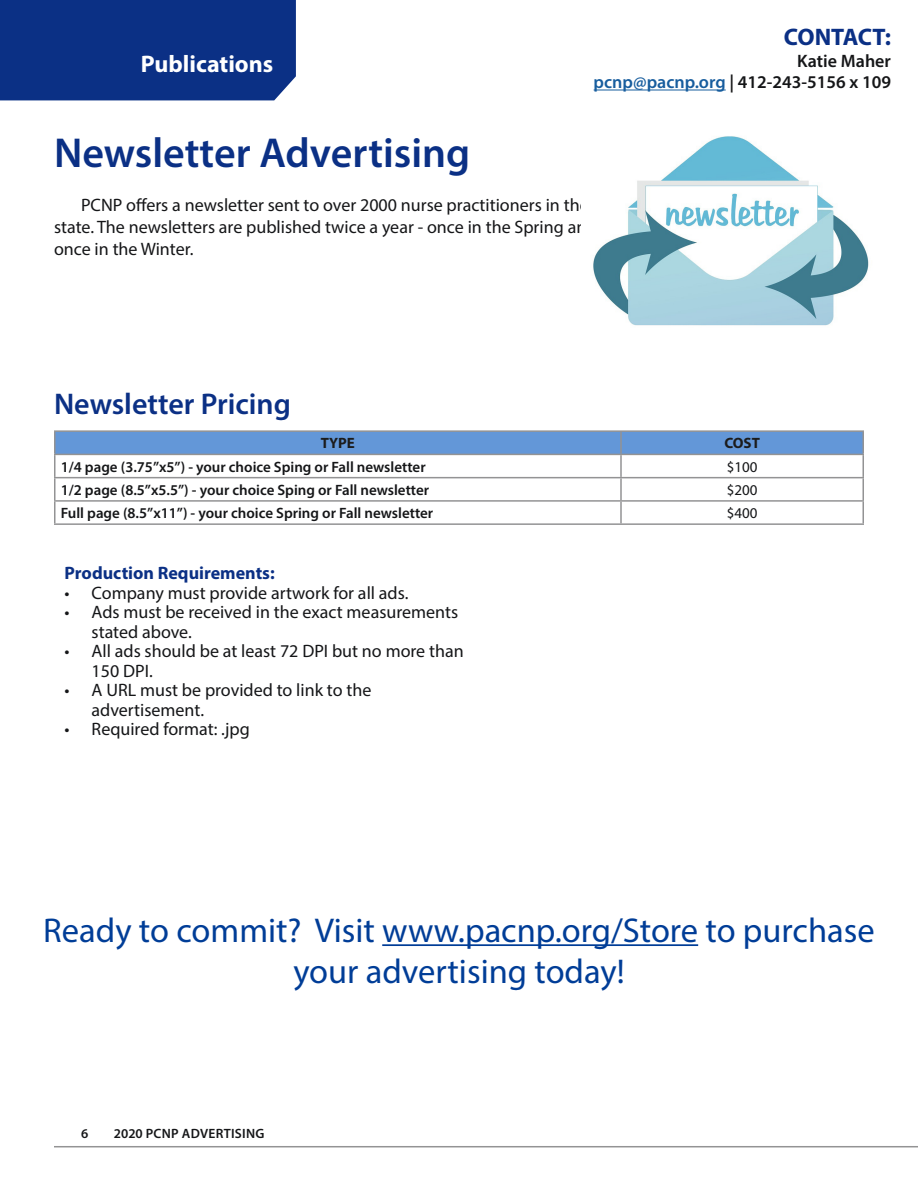
<style>
.page{position:relative;width:918px;height:1188px;background:#fff}
.page>*{position:absolute;margin:0;border:0;box-sizing:border-box;transform-origin:0 0}
.t1{font:600 42px "Myriad Pro";color:#0b3085}
.t2{font:34.5px/41.4px "Myriad Pro";color:#003d97;text-align:center}
.t3{font:600 30px "Myriad Pro";color:#0b3085}
.t4{font:700 24px "Myriad Pro";color:#fff}
.t5{font:700 24px "Myriad Pro";letter-spacing:-.01em;color:#0b3085}
.t6{font:18px/19.5px "Myriad Pro";color:#151618}
.t7{font:600 18px "Myriad Pro";color:#151618}
.t8{font:700 18px "Myriad Pro";color:#0b3085}
.t9{font:600 15px "Myriad Pro";color:#151618}
.t10{font:15px "Myriad Pro";color:#151618}
.t11{font:700 15px "Myriad Pro";color:#1c1c1c}
.t12{font:600 13.5px "Myriad Pro";letter-spacing:.02em;color:#151618}
.s1{color:#175d9e}
</style>
<div class="page">
<hr style="left:54px;top:1146px;width:864px;height:1px;background:#939394">
<hr style="left:594px;top:90px;width:132px;height:1px;background:#175d9e">
<div style="left:56px;top:432px;width:806px;height:22px;background:#6397d8"></div>
<hr style="left:54px;top:430px;width:567px;height:2px;background:#939394">
<hr style="left:54px;top:432px;width:2px;height:22px;background:#939394">
<hr style="left:54px;top:454px;width:567px;height:1px;background:#939394">
<hr style="left:54px;top:455px;width:2px;height:22px;background:#939394">
<hr style="left:54px;top:477px;width:567px;height:1px;background:#939394">
<hr style="left:54px;top:478px;width:2px;height:22px;background:#939394">
<hr style="left:54px;top:502px;width:2px;height:21px;background:#939394">
<hr style="left:54px;top:500px;width:567px;height:2px;background:#939394">
<hr style="left:54px;top:523px;width:567px;height:2px;background:#939394">
<hr style="left:621px;top:430px;width:243px;height:2px;background:#939394">
<hr style="left:620px;top:432px;width:2px;height:22px;background:#939394">
<hr style="left:862px;top:432px;width:2px;height:22px;background:#939394">
<hr style="left:621px;top:454px;width:243px;height:1px;background:#939394">
<hr style="left:620px;top:455px;width:2px;height:22px;background:#939394">
<hr style="left:862px;top:455px;width:2px;height:22px;background:#939394">
<hr style="left:620px;top:478px;width:2px;height:22px;background:#939394">
<hr style="left:620px;top:502px;width:2px;height:21px;background:#939394">
<hr style="left:621px;top:477px;width:243px;height:1px;background:#939394">
<hr style="left:862px;top:478px;width:2px;height:22px;background:#939394">
<hr style="left:862px;top:502px;width:2px;height:21px;background:#939394">
<hr style="left:621px;top:500px;width:243px;height:2px;background:#939394">
<hr style="left:621px;top:523px;width:243px;height:2px;background:#939394">
<div style="left:0;top:0;width:296px;height:100px;background:#0b3085"></div>
<div style="left:35px;top:54px;width:238px;height:20px;background:#0b3085"></div>
<img style="left:593px;top:136px;width:276px;height:190px">
<hr style="left:382px;top:944px;width:316px;height:2px;background:#003d97">
<p class="t4" style="left:141px;top:48px;width:134px">Publications</p>
<p class="t5" style="left:784px;top:21px;width:109px">CONTACT:</p>
<p class="t7" style="left:797px;top:49px;width:95px">Katie Maher</p>
<p class="t7" style="left:594px;top:71px;width:299px"><span class="s1">pcnp@pacnp.org</span> | 412-243-5156 x 109</p>
<p class="t1" style="left:54px;top:126px;width:418px">Newsletter Advertising</p>
<p class="t6" style="left:54px;top:194px;width:544px;line-height:21.6px;text-indent:27px">PCNP offers a newsletter sent to over 2000 nurse practitioners in the state. The newsletters are published twice a year - once in the Spring and once in the Winter.</p>
<p class="t3" style="left:54px;top:385px;width:238px">Newsletter Pricing</p>
<p class="t11" style="left:321px;top:434px;width:35px">TYPE</p>
<p class="t11" style="left:724px;top:434px;width:37px">COST</p>
<p class="t9" style="left:61px;top:457px;width:366px">1/4 page (3.75”x5”) - your choice Sping or Fall newsletter</p>
<p class="t10" style="left:727px;top:457px;width:32px">$100</p>
<p class="t9" style="left:61px;top:480px;width:370px">1/2 page (8.5”x5.5”) - your choice Sping or Fall newsletter</p>
<p class="t10" style="left:727px;top:481px;width:32px">$200</p>
<p class="t9" style="left:61px;top:504px;width:374px">Full page (8.5”x11”) - your choice Spring or Fall newsletter</p>
<p class="t10" style="left:727px;top:504px;width:32px">$400</p>
<p class="t8" style="left:65px;top:562px;width:212px">Production Requirements:</p>
<p class="t6" style="left:65px;top:583px;width:345px">• Company must provide artwork for all ads.</p>
<p class="t6" style="left:92px;top:602px;width:368px;text-indent:-27px">• Ads must be received in the exact measurements stated above.</p>
<p class="t6" style="left:92px;top:641px;width:374px;text-indent:-27px">• All ads should be at least 72 DPI but no more than<br>150 DPI.</p>
<p class="t6" style="left:92px;top:680px;width:281px;text-indent:-27px">• A URL must be provided to link to the advertisement.</p>
<p class="t6" style="left:65px;top:719px;width:187px">• Required format: .jpg</p>
<p class="t2" style="left:43px;top:909px;width:833px">Ready to commit? Visit www.pacnp.org/Store to purchase your advertising today!</p>
<p class="t12" style="left:81px;top:1125px;width:9px">6</p>
<p class="t12" style="left:114px;top:1125px;width:152px">2020 PCNP ADVERTISING</p>
</div>
